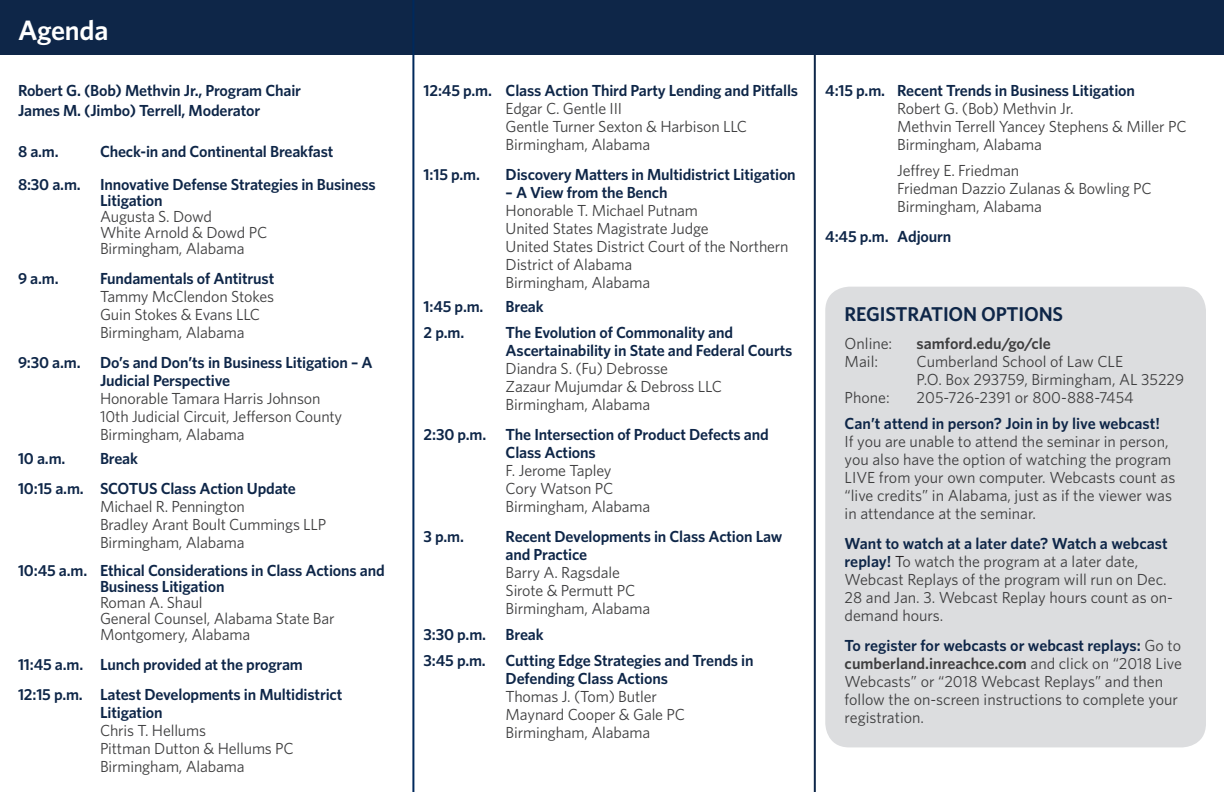
<style>
.page{position:relative;width:1224px;height:792px;background:#fff}
.page>*{position:absolute;margin:0;border:0;box-sizing:border-box;transform-origin:0 0}
.t1{font:600 28px "Whitney";letter-spacing:-.01em;color:#fff}
.t2{font:600 20px "Whitney";letter-spacing:-.01em;color:#0e2648}
.t3{font:16px/18px "Whitney";letter-spacing:-.01em;color:#3e3e3f}
.t4{font:600 16px/18px "Whitney";letter-spacing:-.01em;color:#0e2648}
.t5{font:600 16px "Whitney";color:#3e3e3f}
.s1{font-weight:600;color:#0e2648}
.s2{color:#231f20}
.s3{font-weight:600}
</style>
<div class="page">
<div style="left:825px;top:287px;width:381px;height:460px;background:#dcdddf;border-radius:24px"></div>
<div style="left:0;top:0;width:1224px;height:54px;background:#0e2648"></div>
<hr style="left:412px;top:0;width:2px;height:792px;background:#00295c">
<hr style="left:814px;top:0;width:2px;height:792px;background:#0e2648">
<h1 class="t1" style="left:18px;top:12px;width:92px">Agenda</h1>
<p class="t4" style="left:18px;top:80px;width:285px;line-height:20px">Robert G. (Bob) Methvin Jr., Program Chair<br>James M. (Jimbo) Terrell, Moderator</p>
<p class="t4" style="left:18px;top:142px;width:42px">8 a.m.</p>
<p class="t4" style="left:18px;top:134px;width:359px;line-height:33px;text-indent:82px">Check-in and Continental Breakfast<br>8:30 a.m. Innovative Defense Strategies in Business</p>
<p class="t4" style="left:100px;top:191px;width:64px">Litigation</p>
<p class="t3" style="left:100px;top:208px;width:169px;line-height:16px">Augusta S. Dowd<br>White Arnold &amp; Dowd PC<br>Birmingham, Alabama</p>
<p class="t4" style="left:18px;top:269px;width:42px">9 a.m.</p>
<p class="t4" style="left:100px;top:269px;width:176px">Fundamentals of Antitrust</p>
<p class="t3" style="left:100px;top:287px;width:176px">Tammy McClendon Stokes<br>Guin Stokes &amp; Evans LLC<br>Birmingham, Alabama</p>
<p class="t4" style="left:100px;top:353px;width:274px;text-indent:-82px">9:30 a.m. Do’s and Don’ts in Business Litigation – A<br>Judicial Perspective</p>
<p class="t3" style="left:100px;top:389px;width:244px">Honorable Tamara Harris Johnson<br>10th Judicial Circuit, Jefferson County<br>Birmingham, Alabama</p>
<p class="t4" style="left:18px;top:449px;width:49px">10 a.m.</p>
<p class="t4" style="left:18px;top:443px;width:279px;line-height:30px;text-indent:82px">Break<br>10:15 a.m. SCOTUS Class Action Update</p>
<p class="t3" style="left:100px;top:497px;width:228px">Michael R. Pennington<br>Bradley Arant Boult Cummings LLP<br>Birmingham, Alabama</p>
<p class="t4" style="left:100px;top:562px;width:286px;line-height:16px;text-indent:-82px">10:45 a.m. Ethical Considerations in Class Actions and<br>Business Litigation</p>
<p class="t3" style="left:100px;top:594px;width:236px;line-height:16px">Roman A. Shaul<br>General Counsel, Alabama State Bar<br>Montgomery, Alabama</p>
<p class="t4" style="left:18px;top:649px;width:326px;line-height:30px">11:45 a.m. Lunch provided at the program<br>12:15 p.m. Latest Developments in Multidistrict</p>
<p class="t4" style="left:100px;top:703px;width:64px">Litigation</p>
<p class="t3" style="left:100px;top:721px;width:195px">Chris T. Hellums<br>Pittman Dutton &amp; Hellums PC<br>Birmingham, Alabama</p>
<p class="t4" style="left:424px;top:81px;width:376px">12:45 p.m. Class Action Third Party Lending and Pitfalls</p>
<p class="t3" style="left:506px;top:99px;width:243px">Edgar C. Gentle III<br>Gentle Turner Sexton &amp; Harbison LLC<br>Birmingham, Alabama</p>
<p class="t4" style="left:424px;top:165px;width:58px">1:15 p.m.</p>
<p class="t4" style="left:506px;top:165px;width:292px">Discovery Matters in Multidistrict Litigation</p>
<p class="t4" style="left:506px;top:183px;width:163px">– A View from the Bench</p>
<p class="t3" style="left:506px;top:201px;width:285px">Honorable T. Michael Putnam<br>United States Magistrate Judge<br>United States District Court of the Northern<br>District of Alabama<br>Birmingham, Alabama</p>
<p class="t4" style="left:424px;top:297px;width:61px">1:45 p.m.</p>
<p class="t4" style="left:506px;top:297px;width:40px">Break</p>
<p class="t4" style="left:424px;top:323px;width:42px">2 p.m.</p>
<p class="t4" style="left:506px;top:323px;width:288px">The Evolution of Commonality and<br>Ascertainability in State and Federal Courts</p>
<p class="t3" style="left:506px;top:359px;width:218px">Diandra S. (Fu) Debrosse<br>Zazaur Mujumdar &amp; Debross LLC<br>Birmingham, Alabama</p>
<p class="t4" style="left:506px;top:425px;width:265px;text-indent:-82px">2:30 p.m. The Intersection of Product Defects and<br>Class Actions</p>
<p class="t3" style="left:506px;top:461px;width:146px">F. Jerome Tapley<br>Cory Watson PC<br>Birmingham, Alabama</p>
<p class="t4" style="left:424px;top:527px;width:42px">3 p.m.</p>
<p class="t4" style="left:506px;top:527px;width:278px">Recent Developments in Class Action Law and Practice</p>
<p class="t3" style="left:506px;top:563px;width:146px">Barry A. Ragsdale<br>Sirote &amp; Permutt PC<br>Birmingham, Alabama</p>
<p class="t4" style="left:424px;top:621px;width:331px;line-height:26px">3:30 p.m. Break<br>3:45 p.m. Cutting Edge Strategies and Trends in</p>
<p class="t4" style="left:506px;top:669px;width:164px">Defending Class Actions</p>
<p class="t3" style="left:506px;top:687px;width:181px">Thomas J. (Tom) Butler<br>Maynard Cooper &amp; Gale PC<br>Birmingham, Alabama</p>
<p class="t4" style="left:825px;top:81px;width:311px">4:15 p.m. Recent Trends in Business Litigation</p>
<p class="t3" style="left:897px;top:99px;width:291px">Robert G. (Bob) Methvin Jr.<br>Methvin Terrell Yancey Stephens &amp; Miller PC<br>Birmingham, Alabama</p>
<p class="t3" style="left:897px;top:161px;width:256px">Jeffrey E. Friedman<br>Friedman Dazzio Zulanas &amp; Bowling PC<br>Birmingham, Alabama</p>
<p class="t4" style="left:825px;top:227px;width:128px">4:45 p.m. Adjourn</p>
<p class="t2" style="left:845px;top:301px;width:220px">REGISTRATION OPTIONS</p>
<p class="t3" style="left:845px;top:334px;width:49px">Online:</p>
<p class="t5" style="left:917px;top:333px;width:136px">samford.edu/go/cle</p>
<p class="t3" style="left:845px;top:352px;width:35px">Mail:</p>
<p class="t3" style="left:917px;top:352px;width:269px">Cumberland School of Law CLE<br>P.O. Box 293759, Birmingham, AL 35229</p>
<p class="t3" style="left:845px;top:388px;width:47px">Phone:</p>
<p class="t3" style="left:917px;top:388px;width:219px">205-726-2391 or 800-888-7454</p>
<p class="t4" style="left:845px;top:414px;width:317px">Can’t attend in person? Join in by live webcast!</p>
<p class="t3" style="left:845px;top:432px;width:332px">If you are unable to attend the seminar in person, you also have the option of watching the program LIVE from your own computer. Webcasts count as “live credits” in Alabama, just as if the viewer was in attendance at the seminar.</p>
<p class="t3" style="left:845px;top:534px;width:330px"><span class="s1">Want to watch at a later date? Watch a webcast replay!</span> <span class="s2">T</span>o watch the program at a later date, Webcast Replays of the program will run on Dec.<br>28 and Jan. 3. Webcast Replay hours count as on&shy;demand hours.</p>
<p class="t3" style="left:845px;top:636px;width:339px"><span class="s1">To register for webcasts or webcast replays:</span> Go to <span class="s3">cumberland.inreachce.com</span> and click on “2018 Live Webcasts” or “2018 Webcast Replays” and then follow the on-screen instructions to complete your registration.</p>
</div>
